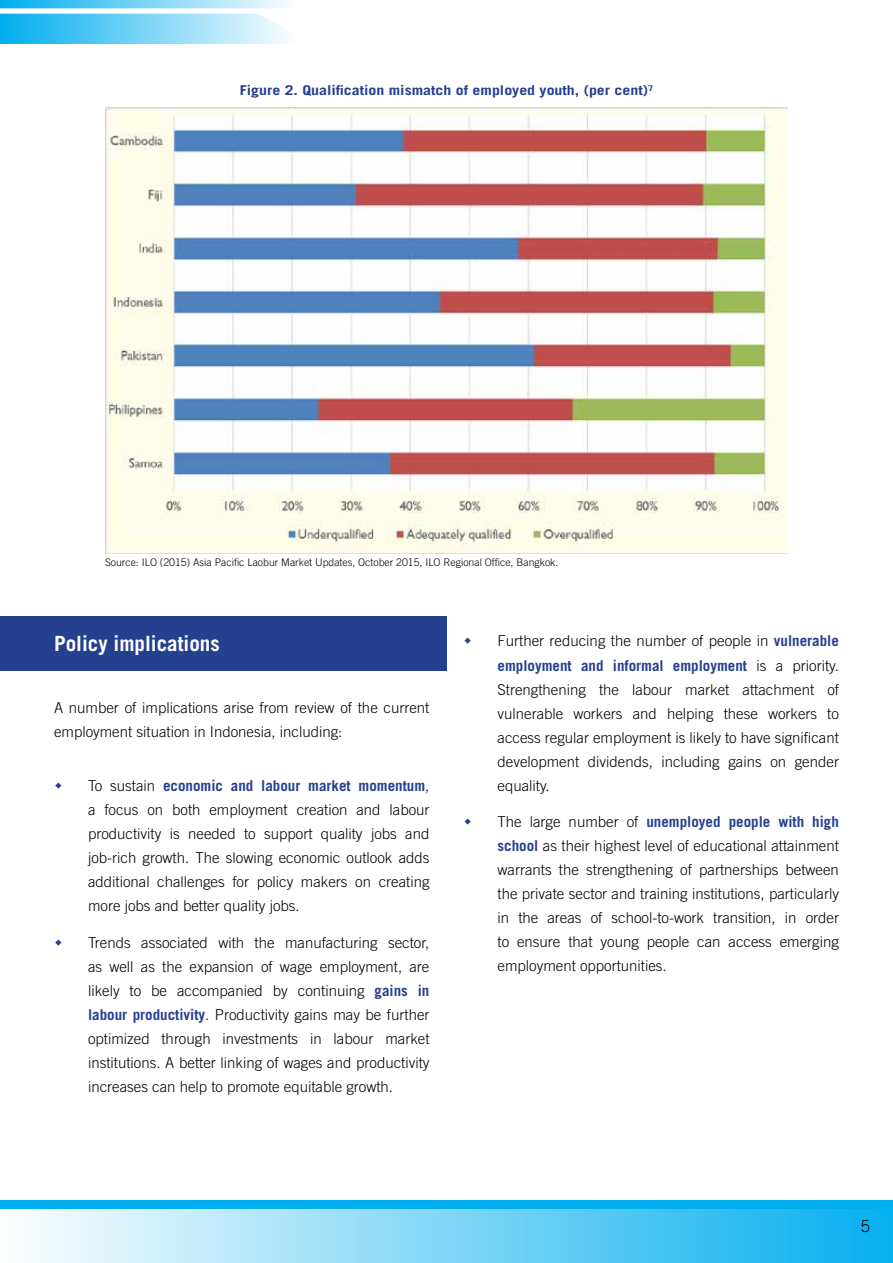
<style>
.page{position:relative;width:893px;height:1263px;background:#fff}
.page>*{position:absolute;margin:0;border:0;box-sizing:border-box;transform-origin:0 0}
.t1{font:700 21px "Trade Gothic";color:#fff}
.t2{font:300 16.5px "Trade Gothic";color:#000}
.t3{font:300 15px/24px "Trade Gothic";color:#000;text-align:justify}
.t4{font:700 13.5px "Trade Gothic";color:#25408f;scale:1.18 1}
.t5{font:300 10.5px "Trade Gothic";color:#000}
.s1{font-weight:700;color:#25408f}
</style>
<div class="page">
<div style="left:0;top:1200px;width:893px;height:8px;background:#00aeef"></div>
<div style="left:0;top:1209px;width:893px;height:54px;background:linear-gradient(to right,#fdfefe,#05afef)"></div>
<hr style="left:0;top:1209px;width:1px;height:54px;background:#00aeef">
<div style="left:0;top:0;width:297px;height:44px;background:linear-gradient(to right,#00adef,#fcfefe)"></div>
<svg style="left:0;top:8px;width:297px;height:35px"></svg>
<div style="left:0;top:617px;width:446px;height:54px;background:#25408f"></div>
<img style="left:105px;top:108px;width:683px;height:445px">
<p class="t4" style="left:240px;top:82px;width:352px">Figure 2. Qualification mismatch of employed youth, (per cent)<sup>7</sup></p>
<p class="t5" style="left:105px;top:556px;width:455px">Source: ILO (2015) Asia Pacific Laobur Market Updates, October 2015, ILO Regional Office, Bangkok.</p>
<h1 class="t1" style="left:54px;top:630px;width:167px">Policy implications</h1>
<p class="t3" style="left:54px;top:696px;width:377px">A number of implications arise from review of the current employment situation in Indonesia, including:</p>
<p class="t3" style="left:88px;top:774px;width:343px">To sustain <span class="s1">economic and labour market momentum</span>, a focus on both employment creation and labour productivity is needed to support quality jobs and job-rich growth. The slowing economic outlook adds additional challenges for policy makers on creating more jobs and better quality jobs.</p>
<p class="t3" style="left:88px;top:930px;width:343px">Trends associated with the manufacturing sector, as well as the expansion of wage employment, are likely to be accompanied by continuing <span class="s1">gains in labour productivity</span>. Productivity gains may be further optimized through investments in labour market institutions. A better linking of wages and productivity increases can help to promote equitable growth.</p>
<p class="t3" style="left:497px;top:629px;width:343px">Further reducing the number of people in <span class="s1">vulnerable employment and informal employment</span> is a priority.<br>Strengthening the labour market attachment of vulnerable workers and helping these workers to access regular employment is likely to have significant development dividends, including gains on gender equality.</p>
<p class="t3" style="left:497px;top:810px;width:343px">The large number of <span class="s1">unemployed people with high school</span> as their highest level of educational attainment warrants the strengthening of partnerships between the private sector and training institutions, particularly in the areas of school-to-work transition, in order to ensure that young people can access emerging employment opportunities.</p>
<p class="t2" style="left:861px;top:1216px;width:11px">5</p>
</div>
